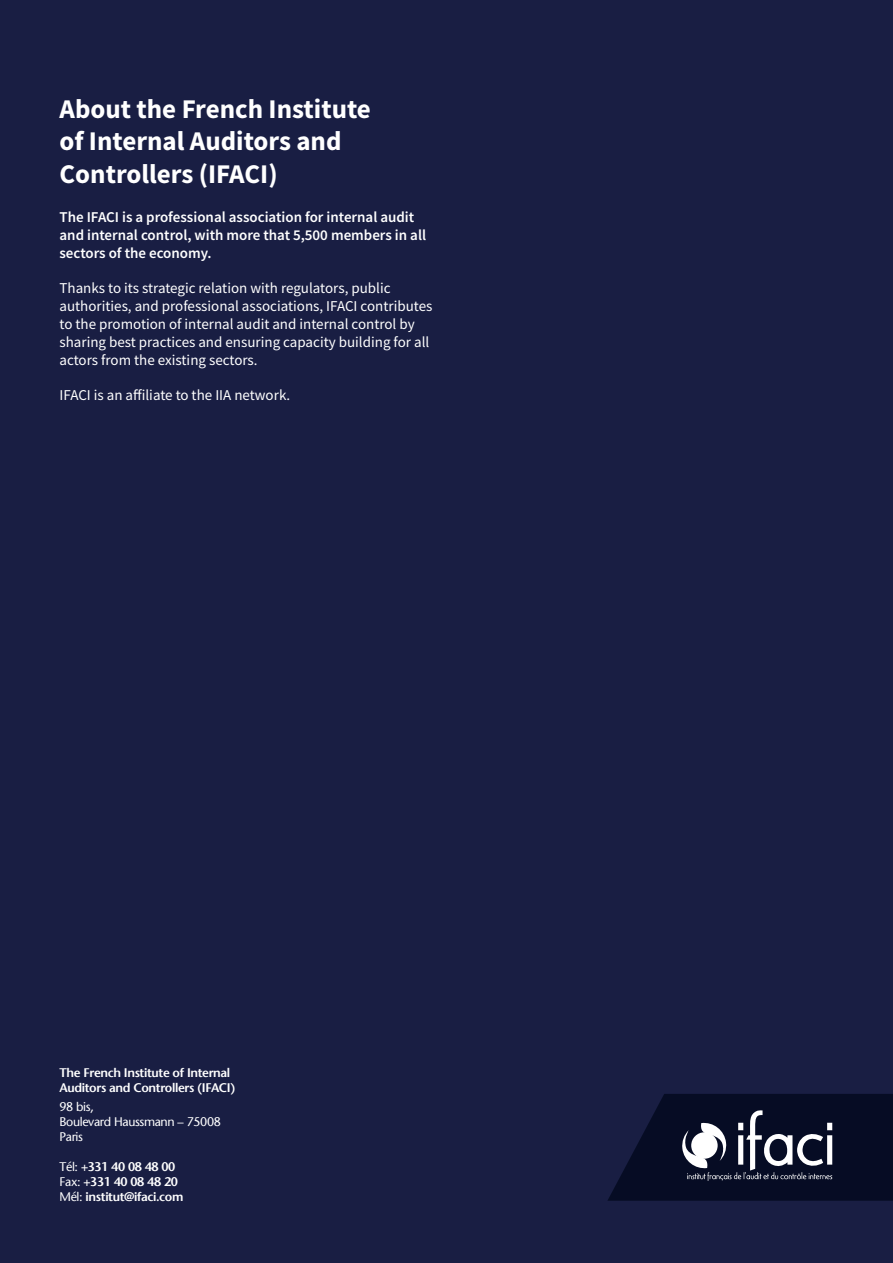
<style>
.page{position:relative;width:893px;height:1263px;background:#191e43}
.page>*{position:absolute;margin:0;border:0;box-sizing:border-box;transform-origin:0 0}
.t1{font:700 27px/32.4px "Source Sans Pro";color:#fff}
.t2{font:15px/18px "Source Sans Pro";color:#fff}
.t3{font:600 15px/18px "Source Sans Pro";color:#fff}
.t4{font:600 12.45px/15px "Stone Sans";letter-spacing:-.03em;color:#fff}
.t5{font:12.45px/15px "Stone Sans";letter-spacing:-.03em;color:#fff}
.s1{font-weight:400}
</style>
<div class="page">
<svg style="left:608px;top:1094px;width:285px;height:107px;background:#1f243b"></svg>
<h1 class="t1" style="left:60px;top:92px;width:313px">About the French Institute of Internal Auditors and<br>Controllers (IFACI)</h1>
<p class="t3" style="left:60px;top:208px;width:368px">The IFACI is a professional association for internal audit and internal control, with more that 5,500 members in all sectors of the economy.</p>
<p class="t2" style="left:60px;top:279px;width:374px">Thanks to its strategic relation with regulators, public authorities, and professional associations, IFACI contributes to the promotion of internal audit and internal control by sharing best practices and ensuring capacity building for all actors from the existing sectors.</p>
<p class="t2" style="left:60px;top:386px;width:232px">IFACI is an affiliate to the IIA network.</p>
<p class="t4" style="left:60px;top:1066px;width:177px">The French Institute of Internal<br>Auditors and Controllers (IFACI)</p>
<p class="t5" style="left:60px;top:1100px;width:163px">98 bis,<br>Boulevard Haussmann – 75008<br>Paris</p>
<p class="t4" style="left:60px;top:1160px;width:125px"><span class="s1">Tél:</span> +331 40 08 48 00<br><span class="s1">Fax:</span> +331 40 08 48 20<br><span class="s1">Mél:</span> institut@ifaci.com</p>
</div>
